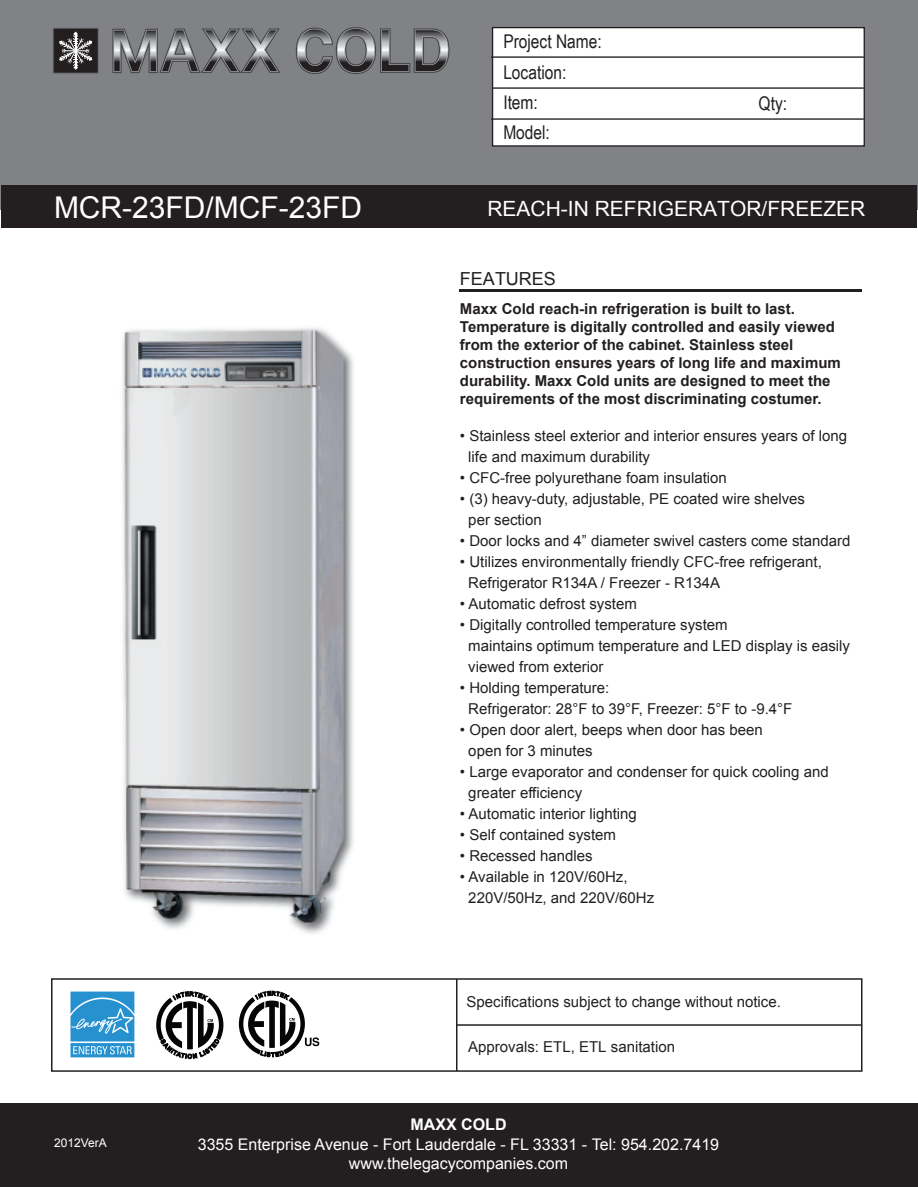
<style>
.page{position:relative;width:918px;height:1188px;background:#fff}
.page>*{position:absolute;margin:0;border:0;box-sizing:border-box;transform-origin:0 0}
.t1{font:30px "Arial";color:#fff}
.t2{font:21px "Arial";color:#fff}
.t3{font:18.9px/30.3px "Arial Narrow";color:#231f20}
.t4{font:18px "Arial";color:#231f20}
.t5{font:16.05px/19.2px "Arial";color:#fff;text-align:center}
.t6{font:700 16.05px "Arial";color:#fff}
.t7{font:15px/21px "Arial";color:#231f20}
.t8{font:700 15px/18px "Arial";color:#231f20}
.t9{font:12px "Arial";color:#fff}
</style>
<div class="page">
<div style="left:0;top:1px;width:918px;height:209px;background:#808285"></div>
<div style="left:492px;top:27px;width:373px;height:120px;background:#fff;border:1px solid #231f20"></div>
<hr style="left:491px;top:56px;width:373px;height:2px;background:#231f20">
<hr style="left:493px;top:87px;width:371px;height:2px;background:#231f20">
<hr style="left:491px;top:118px;width:373px;height:2px;background:#231f20">
<div style="left:0;top:1103px;width:918px;height:84px;background:#231f20"></div>
<div style="left:1px;top:185px;width:916px;height:43px;background:#231f20"></div>
<hr style="left:460px;top:289px;width:402px;height:3px;background:#231f20">
<svg style="left:112px;top:28px;width:169px;height:45px"></svg>
<svg style="left:295px;top:27px;width:155px;height:47px"></svg>
<svg style="left:53px;top:28px;width:46px;height:46px;background:#4f4c4d"></svg>
<div style="left:51px;top:978px;width:811px;height:94px;border:2px solid #231f20"></div>
<hr style="left:457px;top:1024px;width:405px;height:2px;background:#231f20">
<hr style="left:456px;top:979px;width:2px;height:92px;background:#231f20">
<svg style="left:156px;top:991px;width:67px;height:68px"></svg>
<img style="left:70px;top:991px;width:65px;height:67px">
<img style="left:122px;top:327px;width:232px;height:607px">
<svg style="left:239px;top:991px;width:80px;height:66px"></svg>
<h1 class="t1" style="left:54px;top:188px;width:310px">MCR-23FD/MCF-23FD</h1>
<p class="t3" style="left:503px;top:26px;width:100px">Project Name:<br>Location:<br>Item:</p>
<p class="t3" style="left:503px;top:117px;width:48px">Model:</p>
<p class="t3" style="left:759px;top:88px;width:30px">Qty:</p>
<h2 class="t2" style="left:487px;top:195px;width:380px">REACH-IN REFRIGERATOR/FREEZER</h2>
<p class="t4" style="left:460px;top:267px;width:98px">FEATURES</p>
<p class="t8" style="left:460px;top:300px;width:382px">Maxx Cold reach-in refrigeration is built to last.<br>Temperature is digitally controlled and easily viewed from the exterior of the cabinet. Stainless steel construction ensures years of long life and maximum durability. Maxx Cold units are designed to meet the requirements of the most discriminating costumer.</p>
<p class="t7" style="left:468px;top:425px;width:380px;text-indent:-8px">• Stainless steel exterior and interior ensures years of long life and maximum durability</p>
<p class="t7" style="left:460px;top:467px;width:269px">• CFC-free polyurethane foam insulation</p>
<p class="t7" style="left:468px;top:488px;width:338px;text-indent:-8px">• (3) heavy-duty, adjustable, PE coated wire shelves per section</p>
<p class="t7" style="left:460px;top:530px;width:392px">• Door locks and 4” diameter swivel casters come standard</p>
<p class="t7" style="left:468px;top:551px;width:355px;text-indent:-8px">• Utilizes environmentally friendly CFC-free refrigerant,<br>Refrigerator R134A / Freezer - R134A</p>
<p class="t7" style="left:460px;top:593px;width:178px">• Automatic defrost system</p>
<p class="t7" style="left:468px;top:614px;width:383px;text-indent:-8px">• Digitally controlled temperature system<br>maintains optimum temperature and LED display is easily viewed from exterior</p>
<p class="t7" style="left:468px;top:677px;width:326px;text-indent:-8px">• Holding temperature:<br>Refrigerator: 28°F to 39°F, Freezer: 5°F to -9.4°F</p>
<p class="t7" style="left:468px;top:719px;width:296px;text-indent:-8px">• Open door alert, beeps when door has been open for 3 minutes</p>
<p class="t7" style="left:468px;top:761px;width:362px;text-indent:-8px">• Large evaporator and condenser for quick cooling and greater efficiency</p>
<p class="t7" style="left:460px;top:803px;width:178px">• Automatic interior lighting</p>
<p class="t7" style="left:460px;top:824px;width:158px">• Self contained system</p>
<p class="t7" style="left:460px;top:845px;width:134px">• Recessed handles</p>
<p class="t7" style="left:468px;top:866px;width:187px;text-indent:-8px">• Available in 120V/60Hz,<br>220V/50Hz, and 220V/60Hz</p>
<p class="t7" style="left:467px;top:992px;width:316px">Specifications subject to change without notice.</p>
<p class="t7" style="left:468px;top:1037px;width:208px">Approvals: ETL, ETL sanitation</p>
<p class="t9" style="left:54px;top:1135px;width:54px">2012VerA</p>
<p class="t6" style="left:410px;top:1114px;width:98px">MAXX COLD</p>
<p class="t5" style="left:198px;top:1135px;width:523px">3355 Enterprise Avenue - Fort Lauderdale - FL 33331 - Tel: 954.202.7419 www.thelegacycompanies.com</p>
</div>
